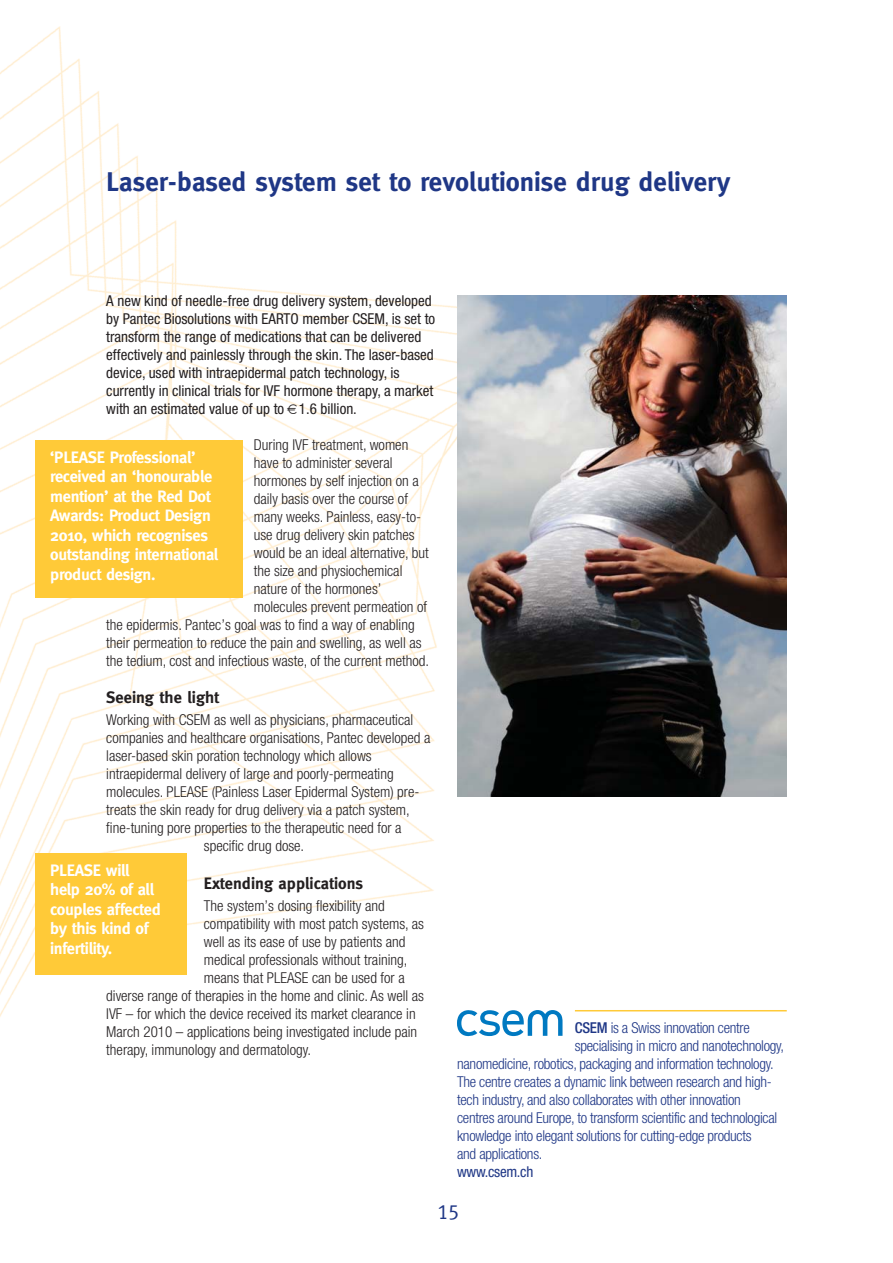
<style>
.page{position:relative;width:893px;height:1263px;background:#fff}
.page>*{position:absolute;margin:0;border:0;box-sizing:border-box;transform-origin:0 0}
.t1{font:700 27px "Meta";color:#1f3786}
.t2{font:21px "Meta Caps";color:#1f3786}
.t3{font:700 16.5px/19.5px "Meta";letter-spacing:-.02em;color:#fff}
.t4{font:700 16.5px "Meta";color:#231f20}
.t5{font:300 condensed 15px "Helvetica Neue";color:#231f20}
.t6{font:300 condensed 15px "Helvetica Neue";letter-spacing:-.02em;color:#1f3786}
.t7{font:condensed 15px/18px "Helvetica Neue";color:#231f20}
.t8{font:condensed 15px "Helvetica Neue";letter-spacing:-.02em;color:#1f3786}
.s1{font-weight:500}
</style>
<div class="page">
<img style="left:0;top:26px;width:787px;height:1011px">
<hr style="left:575px;top:1010px;width:212px;height:1px;background:#ffca38">
<svg style="left:457px;top:1010px;width:105px;height:26px"></svg>
<div style="left:35px;top:441px;width:207px;height:157px;background:#ffca38"></div>
<div style="left:35px;top:854px;width:152px;height:121px;background:#ffca38"></div>
<img style="left:457px;top:296px;width:330px;height:501px">
<svg style="left:287px;top:404px;width:10px;height:10px"></svg>
<h1 class="t1" style="left:106px;top:171px;width:625px">Laser-based system set to revolutionise drug delivery</h1>
<p class="t7" style="left:106px;top:293px;width:330px">A new kind of needle-free drug delivery system, developed by Pantec Biosolutions with EARTO member CSEM, is set to transform the range of medications that can be delivered effectively and painlessly through the skin. The laser-based device, used with intraepidermal patch technology, is currently in clinical trials for IVF hormone therapy, a market with an estimated value of up to 1.6 billion.</p>
<p class="t5" style="left:254px;top:439px;width:156px">During IVF treatment, women</p>
<p class="t5" style="left:254px;top:457px;width:140px">have to administer several</p>
<p class="t5" style="left:254px;top:475px;width:167px">hormones by self injection on a</p>
<p class="t5" style="left:254px;top:493px;width:156px">daily basis over the course of</p>
<p class="t5" style="left:254px;top:511px;width:169px">many weeks. Painless, easy-to-</p>
<p class="t5" style="left:254px;top:529px;width:162px">use drug delivery skin patches</p>
<p class="t5" style="left:254px;top:547px;width:176px">would be an ideal alternative, but</p>
<p class="t5" style="left:254px;top:565px;width:150px">the size and physiochemical</p>
<p class="t5" style="left:254px;top:583px;width:129px">nature of the hormones’</p>
<p class="t5" style="left:254px;top:601px;width:175px">molecules prevent permeation of</p>
<p class="t5" style="left:106px;top:619px;width:310px">the epidermis. Pantec’s goal was to find a way of enabling</p>
<p class="t5" style="left:106px;top:637px;width:317px">their permeation to reduce the pain and swelling, as well as</p>
<p class="t5" style="left:106px;top:655px;width:324px">the tedium, cost and infectious waste, of the current method.</p>
<p class="t4" style="left:106px;top:691px;width:114px">Seeing the light</p>
<p class="t5" style="left:106px;top:715px;width:308px">Working with CSEM as well as physicians, pharmaceutical</p>
<p class="t5" style="left:106px;top:733px;width:326px">companies and healthcare organisations, Pantec developed a</p>
<p class="t5" style="left:106px;top:751px;width:267px">laser-based skin poration technology which allows</p>
<p class="t5" style="left:106px;top:769px;width:289px">intraepidermal delivery of large and poorly-permeating</p>
<p class="t5" style="left:106px;top:787px;width:315px">molecules. PLEASE (Painless Laser Epidermal System) pre-</p>
<p class="t5" style="left:106px;top:805px;width:305px">treats the skin ready for drug delivery via a patch system,</p>
<p class="t5" style="left:106px;top:823px;width:297px">fine-tuning pore properties to the therapeutic need for a</p>
<p class="t5" style="left:204px;top:841px;width:102px">specific drug dose.</p>
<p class="t4" style="left:204px;top:877px;width:161px">Extending applications</p>
<p class="t5" style="left:204px;top:900px;width:182px">The system’s dosing flexibility and</p>
<p class="t5" style="left:204px;top:918px;width:222px">compatibility with most patch systems, as</p>
<p class="t5" style="left:204px;top:936px;width:203px">well as its ease of use by patients and</p>
<p class="t5" style="left:204px;top:954px;width:205px">medical professionals without training,</p>
<p class="t5" style="left:204px;top:972px;width:202px">means that PLEASE can be used for a</p>
<p class="t5" style="left:106px;top:990px;width:319px">diverse range of therapies in the home and clinic. As well as</p>
<p class="t5" style="left:106px;top:1008px;width:311px">IVF – for which the device received its market clearance in</p>
<p class="t5" style="left:106px;top:1026px;width:312px">March 2010 – applications being investigated include pain</p>
<p class="t5" style="left:106px;top:1044px;width:206px">therapy, immunology and dermatology.</p>
<p class="t3" style="left:50px;top:448px;width:170px">‘PLEASE Professional’ received an ‘honourable mention’ at the Red Dot<br>Awards: Product Design<br>2010, which recognises outstanding international product design.</p>
<p class="t3" style="left:50px;top:861px;width:112px">PLEASE will help 20% of all couples affected by this kind of infertility.</p>
<p class="t6" style="left:575px;top:1022px;width:176px"><span class="s1">CSEM</span> is a Swiss innovation centre</p>
<p class="t6" style="left:575px;top:1040px;width:211px">specialising in micro and nanotechnology,</p>
<p class="t6" style="left:457px;top:1058px;width:318px">nanomedicine, robotics, packaging and information technology.</p>
<p class="t6" style="left:457px;top:1076px;width:316px">The centre creates a dynamic link between research and high-</p>
<p class="t6" style="left:457px;top:1094px;width:285px">tech industry, and also collaborates with other innovation</p>
<p class="t6" style="left:457px;top:1112px;width:321px">centres around Europe, to transform scientific and technological</p>
<p class="t6" style="left:457px;top:1130px;width:296px">knowledge into elegant solutions for cutting-edge products</p>
<p class="t6" style="left:457px;top:1148px;width:87px">and applications.</p>
<p class="t8" style="left:457px;top:1166px;width:78px">www.csem.ch</p>
<h2 class="t2" style="left:437px;top:1200px;width:24px">15</h2>
</div>
